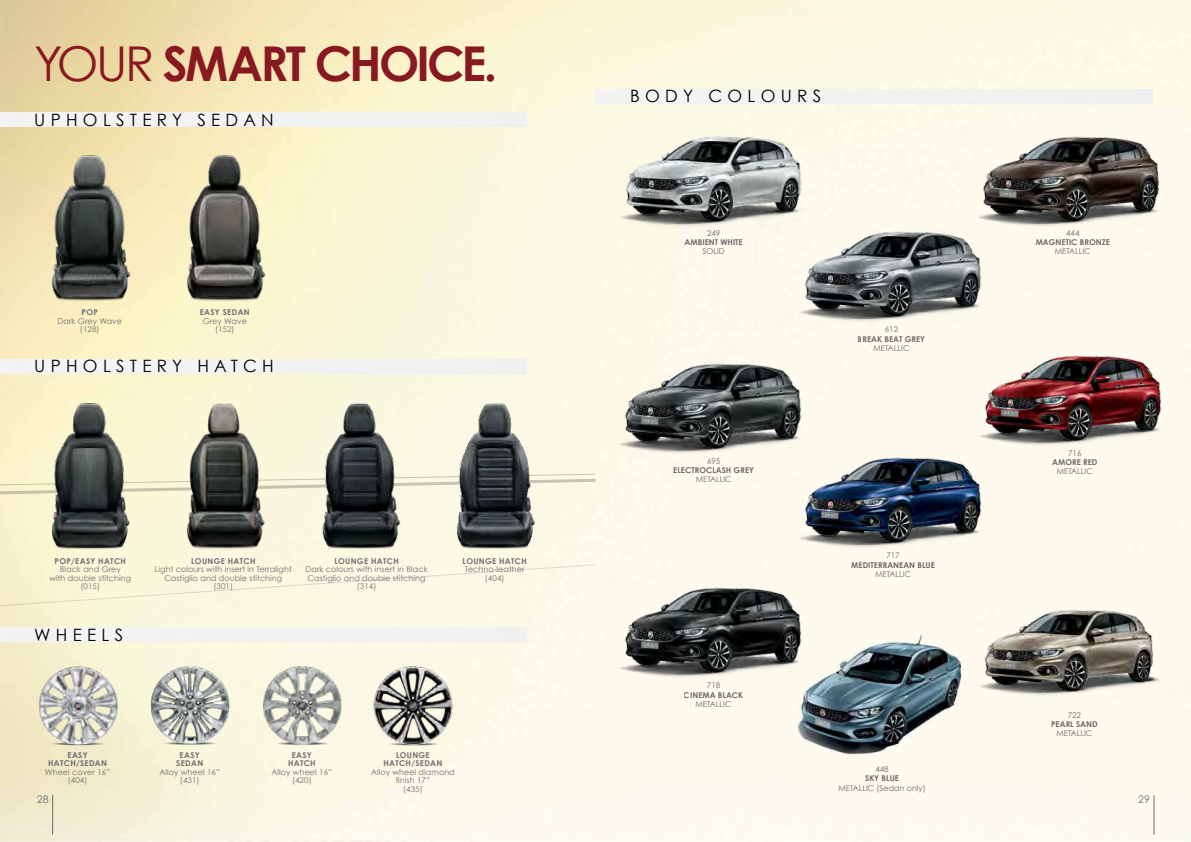
<style>
.page{position:relative;width:1191px;height:842px;background:#fff}
.page>*{position:absolute;margin:0;border:0;box-sizing:border-box;transform-origin:0 0}
.t1{font:700 48px "Century Gothic";letter-spacing:-.06em;color:#891920}
.t2{font:17px "Century Gothic";letter-spacing:.31em;color:#000}
.t3{font:10.5px "Century Gothic";color:#6d6e71}
.t4{font:8px/8.5px "Century Gothic";letter-spacing:.01em;color:#6d6e71;text-align:center}
.t5{font:700 8px "Century Gothic";color:#6d6e71}
.t6{font:700 8px/8.5px "Century Gothic";letter-spacing:.04em;color:#6d6e71;text-align:center}
.s1{font-weight:400}
</style>
<div class="page">
<svg style="left:0;top:564px;width:596px;height:89px"></svg>
<div style="left:0;top:113px;width:527px;height:14px;background:#f2f2f2"></div>
<div style="left:0;top:359px;width:527px;height:14px;background:#f2f2f2"></div>
<div style="left:0;top:628px;width:527px;height:14px;background:#f2f2f2"></div>
<svg style="left:0;top:473px;width:597px;height:32px"></svg>
<img style="left:167px;top:402px;width:116px;height:158px">
<img style="left:303px;top:402px;width:113px;height:158px">
<img style="left:33px;top:402px;width:115px;height:158px">
<img style="left:438px;top:402px;width:112px;height:158px">
<img style="left:168px;top:154px;width:112px;height:157px">
<img style="left:33px;top:154px;width:112px;height:157px">
<div style="left:595px;top:89px;width:558px;height:14px;background:#f2f2f2"></div>
<img style="left:795px;top:212px;width:214px;height:135px">
<img style="left:973px;top:117px;width:214px;height:135px">
<img style="left:616px;top:117px;width:213px;height:135px">
<img style="left:975px;top:336px;width:214px;height:135px">
<img style="left:616px;top:344px;width:213px;height:134px">
<img style="left:795px;top:438px;width:214px;height:134px">
<div style="left:975px;top:585px;width:214px;height:135px;background:#fefaee"></div>
<img style="left:975px;top:591px;width:205px;height:129px">
<img style="left:616px;top:568px;width:213px;height:134px">
<img style="left:37px;top:660px;width:81px;height:90px">
<img style="left:149px;top:660px;width:81px;height:89px">
<img style="left:259px;top:659px;width:86px;height:89px">
<img style="left:371px;top:662px;width:86px;height:87px">
<img style="left:787px;top:635px;width:188px;height:123px">
<hr style="left:52px;top:795px;width:1px;height:39px;background:#6d6e71">
<hr style="left:1153px;top:795px;width:1px;height:40px;background:#6d6e71">
<h1 class="t1" style="left:34px;top:34px;width:464px"><span class="s1">YOUR</span> SMART CHOICE.</h1>
<h2 class="t2" style="left:34px;top:109px;width:241px">UPHOLSTERY SEDAN</h2>
<p class="t5" style="left:82px;top:307px;width:18px">POP</p>
<p class="t4" style="left:57px;top:317px;width:66px">Dark Grey Wave (128)</p>
<p class="t6" style="left:200px;top:308px;width:52px">EASY SEDAN</p>
<p class="t4" style="left:203px;top:317px;width:46px">Grey Wave (152)</p>
<h2 class="t2" style="left:34px;top:356px;width:241px">UPHOLSTERY HATCH</h2>
<p class="t6" style="left:55px;top:556px;width:73px">POP/EASY HATCH</p>
<p class="t4" style="left:49px;top:565px;width:83px">Black and Grey<br>with double stitching (015)</p>
<h2 class="t2" style="left:34px;top:625px;width:90px">WHEELS</h2>
<p class="t6" style="left:191px;top:556px;width:66px">LOUNGE HATCH</p>
<p class="t4" style="left:155px;top:565px;width:138px">Light colours with insert in Terralight<br>Castiglio and double stitching (301)</p>
<p class="t6" style="left:334px;top:556px;width:66px">LOUNGE HATCH</p>
<p class="t4" style="left:305px;top:565px;width:124px">Dark colours with insert in Black<br>Castiglio and double stitching (314)</p>
<p class="t6" style="left:462px;top:556px;width:66px">LOUNGE HATCH</p>
<p class="t4" style="left:465px;top:565px;width:61px">Techno-leather (404)</p>
<h2 class="t2" style="left:630px;top:86px;width:193px">BODY COLOURS</h2>
<p class="t4" style="left:707px;top:228px;width:15px">249</p>
<p class="t5" style="left:684px;top:237px;width:60px">AMBIENT WHITE</p>
<p class="t4" style="left:702px;top:247px;width:24px">SOLID</p>
<p class="t4" style="left:707px;top:457px;width:15px">695</p>
<p class="t5" style="left:673px;top:465px;width:82px">ELECTROCLASH GREY</p>
<p class="t4" style="left:695px;top:475px;width:38px">METALLIC</p>
<p class="t4" style="left:707px;top:681px;width:15px">718</p>
<p class="t5" style="left:684px;top:690px;width:61px">CINEMA BLACK</p>
<p class="t4" style="left:695px;top:699px;width:38px">METALLIC</p>
<p class="t4" style="left:885px;top:325px;width:15px">612</p>
<p class="t5" style="left:857px;top:334px;width:69px">BREAK BEAT GREY</p>
<p class="t4" style="left:873px;top:343px;width:38px">METALLIC</p>
<p class="t4" style="left:886px;top:551px;width:15px">717</p>
<p class="t5" style="left:851px;top:560px;width:85px">MEDITERRANEAN BLUE</p>
<p class="t4" style="left:875px;top:569px;width:38px">METALLIC</p>
<p class="t4" style="left:1066px;top:228px;width:15px">444</p>
<p class="t5" style="left:1035px;top:237px;width:76px">MAGNETIC BRONZE</p>
<p class="t4" style="left:1054px;top:247px;width:38px">METALLIC</p>
<p class="t4" style="left:1068px;top:449px;width:15px">716</p>
<p class="t5" style="left:1052px;top:457px;width:47px">AMORE RED</p>
<p class="t4" style="left:1056px;top:467px;width:38px">METALLIC</p>
<p class="t4" style="left:1067px;top:710px;width:15px">722</p>
<p class="t5" style="left:1051px;top:719px;width:48px">PEARL SAND</p>
<p class="t4" style="left:1056px;top:729px;width:38px">METALLIC</p>
<p class="t6" style="left:383px;top:750px;width:61px">LOUNGE<br>HATCH/SEDAN</p>
<p class="t4" style="left:371px;top:767px;width:85px">Alloy wheel diamond finish 17”<br>(435)</p>
<p class="t6" style="left:288px;top:750px;width:29px">EASY<br>HATCH</p>
<p class="t4" style="left:272px;top:767px;width:62px">Alloy wheel 16” (420)</p>
<p class="t6" style="left:176px;top:750px;width:29px">EASY<br>SEDAN</p>
<p class="t4" style="left:159px;top:767px;width:62px">Alloy wheel 16” (431)</p>
<p class="t6" style="left:48px;top:750px;width:61px">EASY<br>HATCH/SEDAN</p>
<p class="t4" style="left:45px;top:768px;width:67px">Wheel cover 16” (404)</p>
<p class="t4" style="left:875px;top:765px;width:15px">448</p>
<p class="t5" style="left:865px;top:773px;width:35px">SKY BLUE</p>
<p class="t4" style="left:838px;top:783px;width:89px">METALLIC (Sedan only)</p>
<h3 class="t3" style="left:37px;top:792px;width:13px">28</h3>
<h3 class="t3" style="left:1138px;top:793px;width:13px">29</h3>
</div>
